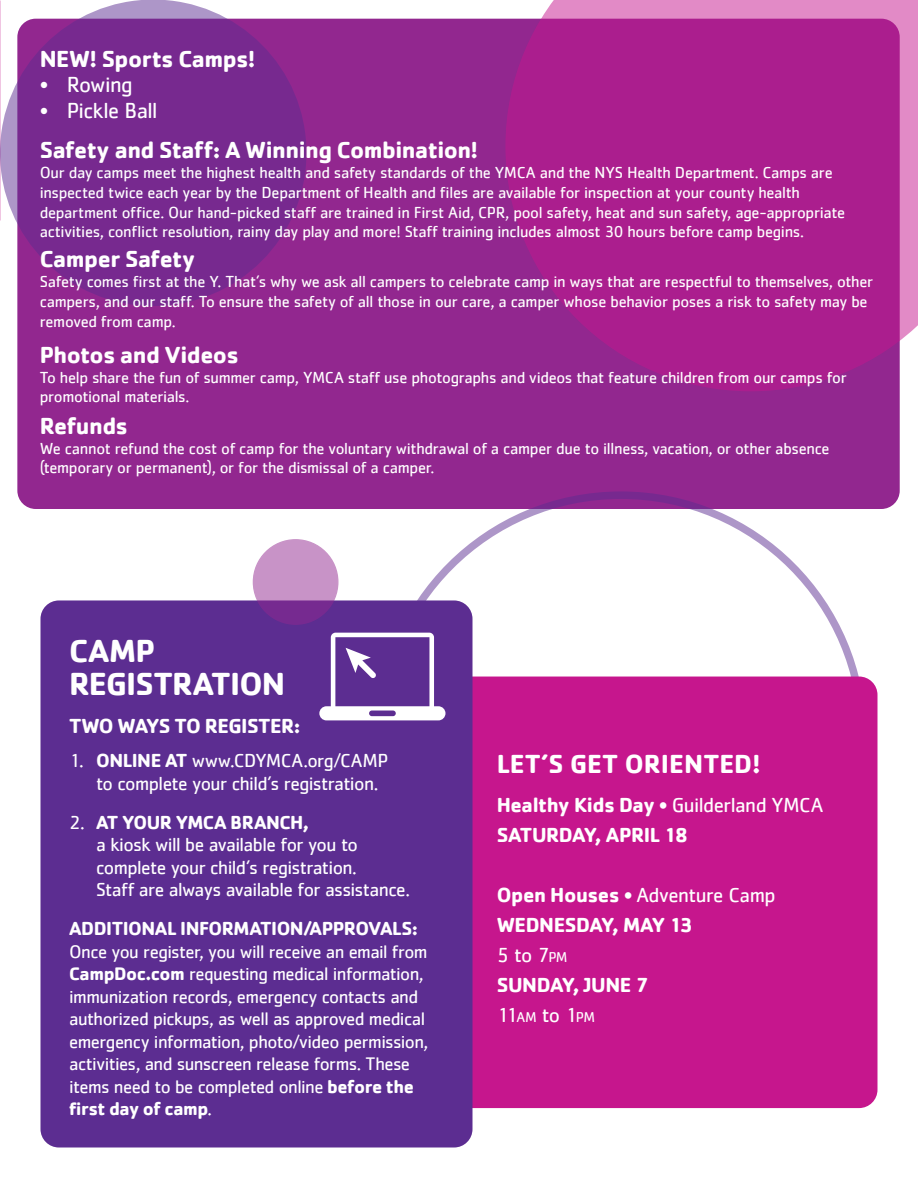
<style>
.page{position:relative;width:918px;height:1188px;background:#fff}
.page>*{position:absolute;margin:0;border:0;box-sizing:border-box;transform-origin:0 0}
.t1{font:700 33px/33px "Cachet";letter-spacing:-.025em;color:#fff}
.t2{font:700 27px "Cachet";color:#fff}
.t3{font:700 24px "Cachet";letter-spacing:-.02em;color:#fff}
.t4{font:22.5px "Cachet";letter-spacing:-.025em;color:#fff}
.t5{font:700 21px/30px "Cachet";letter-spacing:-.025em;color:#fff}
.t6{font:19.5px/22.5px "Cachet";letter-spacing:-.03em;color:#fff}
.t7{font:700 19.5px "Cachet";letter-spacing:-.025em;color:#fff}
.t8{font:18.75px/22.5px "Cachet";letter-spacing:-.03em;color:#fff}
.t9{font:16.5px/19.8px "Cachet";letter-spacing:-.02em;color:#fff}
.s1{font-weight:700}
.s2{font-weight:500}
.s3{font-weight:400}
.s4{font-weight:400;font-size:14.7px}
</style>
<div class="page">
<div style="left:17px;top:19px;width:883px;height:490px;background:#92278f;border-radius:18px"></div>
<svg style="left:505px;top:0;width:413px;height:391px;background:#ad2a93"></svg>
<div style="left:419px;top:677px;width:458px;height:431px;background:#c6168d;border-radius:18px"></div>
<div style="left:41px;top:600px;width:432px;height:548px;background:#5c2d91;border-radius:18px"></div>
<svg style="left:319px;top:633px;width:127px;height:87px"></svg>
<img style="left:0;top:0;width:1px;height:221px">
<svg style="left:253px;top:540px;width:85px;height:84px;background:#b57aba"></svg>
<div style="left:2px;top:2px;width:302px;height:302px;background:#77298f;border-radius:50%"></div>
<h3 class="t3" style="left:40px;top:43px;width:217px">NEW! Sports Camps!</h3>
<h3 class="t4" style="left:40px;top:72px;width:95px">• Rowing</h3>
<h3 class="t4" style="left:40px;top:97px;width:119px">• Pickle Ball</h3>
<h3 class="t3" style="left:40px;top:135px;width:440px">Safety and Staff: A Winning Combination!</h3>
<p class="t9" style="left:40px;top:162px;width:807px">Our day camps meet the highest health and safety standards of the YMCA and the NYS Health Department. Camps are inspected twice each year by the Department of Health and files are available for inspection at your county health department office. Our hand-picked staff are trained in First Aid, CPR, pool safety, heat and sun safety, age-appropriate activities, conflict resolution, rainy day play and more! Staff training includes almost 30 hours before camp begins.</p>
<h3 class="t3" style="left:40px;top:244px;width:157px">Camper Safety</h3>
<p class="t9" style="left:40px;top:271px;width:835px">Safety comes first at the Y. That’s why we ask all campers to celebrate camp in ways that are respectful to themselves, other campers, and our staff. To ensure the safety of all those in our care, a camper whose behavior poses a risk to safety may be removed from camp.</p>
<h3 class="t3" style="left:40px;top:339px;width:201px">Photos and Videos</h3>
<p class="t9" style="left:40px;top:367px;width:809px">To help share the fun of summer camp, YMCA staff use photographs and videos that feature children from our camps for promotional materials.</p>
<h3 class="t3" style="left:40px;top:410px;width:90px">Refunds</h3>
<p class="t9" style="left:40px;top:438px;width:791px">We cannot refund the cost of camp for the voluntary withdrawal of a camper due to illness, vacation, or other absence (temporary or permanent), or for the dismissal of a camper.</p>
<h1 class="t1" style="left:69px;top:634px;width:218px">CAMP<br>REGISTRATION</h1>
<p class="t5" style="left:69px;top:710px;width:233px">TWO WAYS TO REGISTER:</p>
<p class="t6" style="left:96px;top:749px;width:294px;text-indent:-27px">1. <span class="s1">ONLINE AT</span> www.CDYMCA.org/CAMP to complete your child’s registration.</p>
<p class="t6" style="left:96px;top:810px;width:315px;text-indent:-27px">2. <span class="s1">AT YOUR YMCA BRANCH,<br></span>a kiosk will be available for you to complete your child’s registration.<br>Staff are always available for assistance.</p>
<p class="t7" style="left:69px;top:916px;width:350px">ADDITIONAL INFORMATION/APPROVALS:</p>
<p class="t8" style="left:69px;top:940px;width:361px">Once you register, you will receive an email from <span class="s1">CampDoc.com</span> requesting medical information, immunization records, emergency contacts and authorized pickups, as well as approved medical emergency information, photo/video permission, activities, and sunscreen release forms. These items need to be completed online <span class="s1">before the first day of camp</span>.</p>
<h2 class="t2" style="left:497px;top:746px;width:266px">LET’S GET ORIENTED!</h2>
<p class="t5" style="left:497px;top:789px;width:328px">Healthy Kids Day <span class="s2">•</span> <span class="s3">Guilderland YMCA<br></span>SATURDAY, APRIL 18</p>
<p class="t5" style="left:497px;top:879px;width:280px">Open Houses <span class="s2">•</span> <span class="s3">Adventure Camp<br></span>WEDNESDAY, MAY 13<br><span class="s3">5 to 7</span><span class="s4">PM<br></span>SUNDAY, JUNE 7<br><span class="s3">11</span><span class="s4">AM</span> <span class="s3">to 1</span><span class="s4">PM</span></p>
</div>
